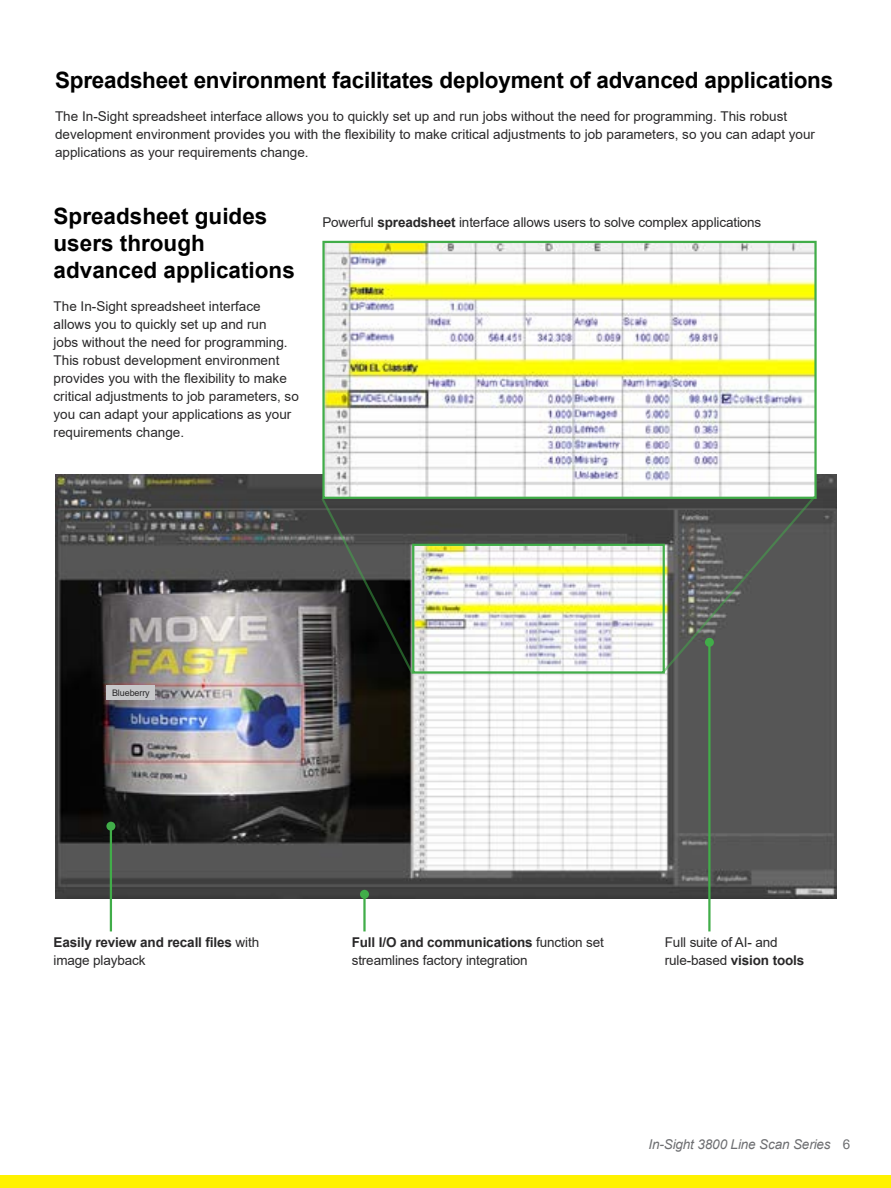
<style>
.page{position:relative;width:891px;height:1188px;background:#fff}
.page>*{position:absolute;margin:0;border:0;box-sizing:border-box;transform-origin:0 0}
.t1{font:700 22.5px/27px "Arial";letter-spacing:-.01em;color:#000}
.t2{font:13.5px/18px "Arial";color:#292829}
.t3{font:700 13.5px/18px "Arial";letter-spacing:-.01em;color:#292829}
.t4{font:italic 13.5px "Arial";letter-spacing:-.01em;color:#6d6e71}
.t5{font:9px "Arial";letter-spacing:-.01em;color:#292829}
.s1{font-weight:700}
.s2{font-weight:400}
.s3{font-style:normal}
</style>
<div class="page">
<div style="left:0;top:1175px;width:891px;height:13px;background:#fff200"></div>
<img style="left:55px;top:474px;width:781px;height:425px">
<hr style="left:708px;top:642px;width:3px;height:289px;background:#41ad49">
<hr style="left:363px;top:894px;width:3px;height:37px;background:#41ad49">
<div style="left:360px;top:890px;width:9px;height:9px;background:#41ad49;border-radius:50%"></div>
<hr style="left:110px;top:826px;width:2px;height:105px;background:#41ad49">
<div style="left:106px;top:822px;width:9px;height:9px;background:#41ad49;border-radius:50%"></div>
<img style="left:325px;top:244px;width:489px;height:252px">
<div style="left:322px;top:241px;width:495px;height:258px;border:2px solid #41ad49"></div>
<div style="left:412px;top:544px;width:253px;height:130px;border:2px solid #41ad49"></div>
<svg style="left:660px;top:494px;width:158px;height:180px"></svg>
<svg style="left:319px;top:496px;width:96px;height:180px"></svg>
<div style="left:106px;top:686px;width:49px;height:14px;background:#c7c8ca"></div>
<h1 class="t1" style="left:55px;top:67px;width:780px">Spreadsheet environment facilitates deployment of advanced applications</h1>
<p class="t2" style="left:55px;top:108px;width:762px">The In-Sight spreadsheet interface allows you to quickly set up and run jobs without the need for programming. This robust development environment provides you with the flexibility to make critical adjustments to job parameters, so you can adapt your applications as your requirements change.</p>
<h1 class="t1" style="left:54px;top:203px;width:243px">Spreadsheet guides users through advanced applications</h1>
<p class="t2" style="left:54px;top:297px;width:247px">The In-Sight spreadsheet interface allows you to quickly set up and run<br>jobs without the need for programming.<br>This robust development environment provides you with the flexibility to make critical adjustments to job parameters, so you can adapt your applications as your requirements change.</p>
<p class="t2" style="left:322px;top:213px;width:440px">Powerful <span class="s1">spreadsheet</span> interface allows users to solve complex applications</p>
<p class="t5" style="left:112px;top:687px;width:39px">Blueberry</p>
<p class="t3" style="left:54px;top:933px;width:207px">Easily review and recall files <span class="s2">with image playback</span></p>
<p class="t2" style="left:352px;top:933px;width:254px"><span class="s1">Full I/O and communications</span> function set streamlines factory integration</p>
<p class="t2" style="left:665px;top:933px;width:141px">Full suite of AI- and rule-based <span class="s1">vision tools</span></p>
<p class="t4" style="left:648px;top:1136px;width:203px">In-Sight 3800 Line Scan Series <span class="s3">6</span></p>
</div>
